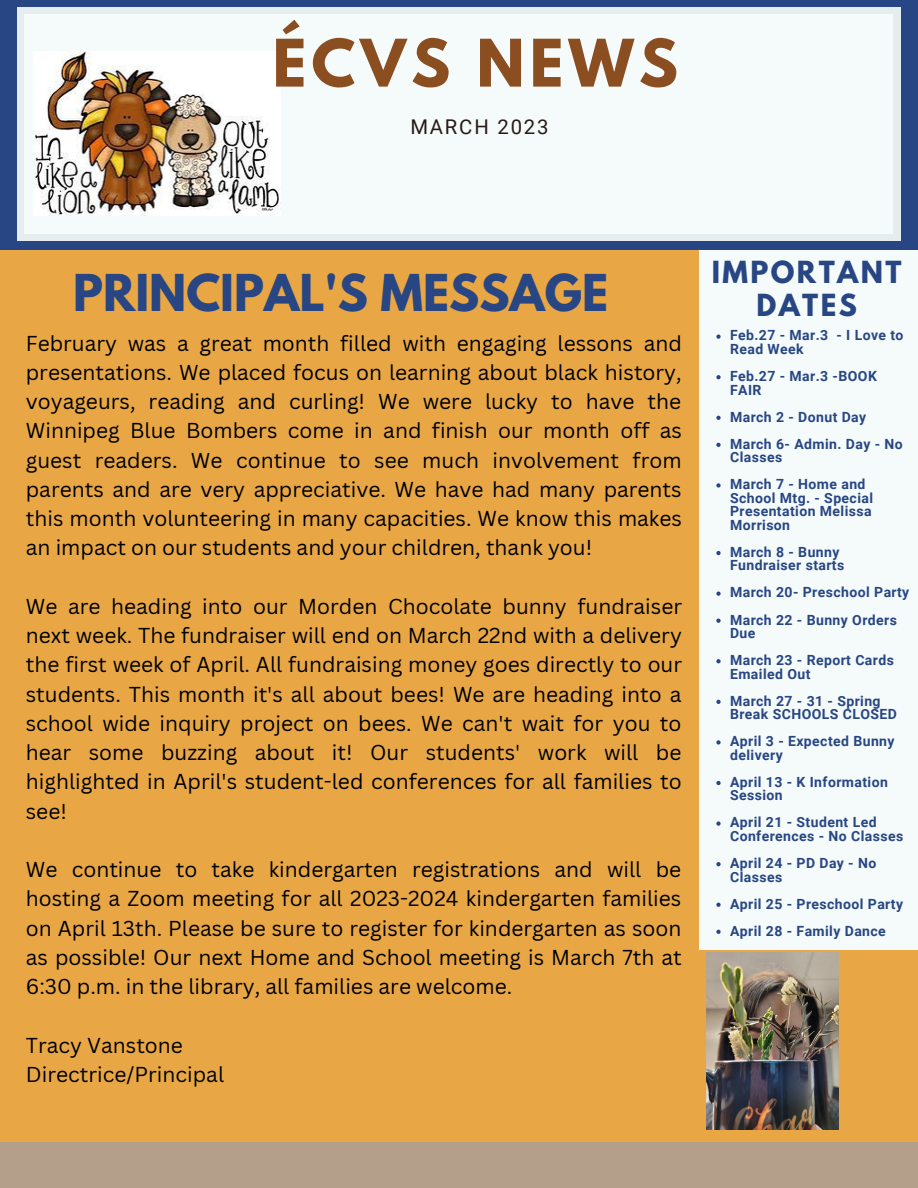
<style>
.page{position:relative;width:918px;height:1188px;background:#e8a744}
.page>*{position:absolute;margin:0;border:0;box-sizing:border-box;transform-origin:0 0}
.t1{font:700 58.05px "League Spartan";letter-spacing:.09em;color:#8b4e21}
.t2{font:700 45px "League Spartan";color:#274683}
.t3{font:700 27px/33.8px "League Spartan";letter-spacing:.09em;color:#274683;text-align:center}
.t4{font:21px/29.2px "Canva Sans";color:#000;text-align:justify}
.t5{font:20.25px "Roboto";letter-spacing:.09em;color:#271b17}
.t6{font:700 14.1px/27px "Roboto";letter-spacing:.03em;color:#274683}
</style>
<div class="page">
<div style="left:699px;top:250px;width:219px;height:700px;background:#f5fafa"></div>
<div style="left:0;top:0;width:918px;height:250px;background:#274683"></div>
<div style="left:17px;top:7px;width:883px;height:234px;background:#e6edef"></div>
<div style="left:25px;top:15px;width:868px;height:218px;background:#f5fafa"></div>
<div style="left:0;top:1142px;width:918px;height:46px;background:#b49f8a"></div>
<img style="left:35px;top:52px;width:246px;height:164px">
<img style="left:706px;top:953px;width:133px;height:177px">
<svg style="left:716px;top:335px;width:5px;height:4px"></svg>
<svg style="left:716px;top:375px;width:5px;height:4px"></svg>
<svg style="left:716px;top:416px;width:5px;height:4px"></svg>
<svg style="left:716px;top:443px;width:5px;height:4px"></svg>
<svg style="left:716px;top:483px;width:5px;height:5px"></svg>
<svg style="left:716px;top:551px;width:5px;height:4px"></svg>
<svg style="left:716px;top:592px;width:5px;height:4px"></svg>
<svg style="left:716px;top:619px;width:5px;height:4px"></svg>
<svg style="left:716px;top:659px;width:5px;height:4px"></svg>
<svg style="left:716px;top:700px;width:5px;height:4px"></svg>
<svg style="left:716px;top:740px;width:5px;height:5px"></svg>
<svg style="left:716px;top:781px;width:5px;height:4px"></svg>
<svg style="left:716px;top:821px;width:5px;height:5px"></svg>
<svg style="left:716px;top:862px;width:5px;height:4px"></svg>
<svg style="left:716px;top:903px;width:5px;height:4px"></svg>
<svg style="left:716px;top:930px;width:5px;height:4px"></svg>
<h1 class="t1" style="left:273px;top:34px;width:407px">ÉCVS NEWS</h1>
<p class="t5" style="left:410px;top:115px;width:140px">MARCH 2023</p>
<h2 class="t2" style="left:73px;top:270px;width:537px">PRINCIPAL'S MESSAGE</h2>
<p class="t4" style="left:26px;top:328px;width:658px">February was a great month filled with engaging lessons and presentations. We placed focus on learning about black history, voyageurs, reading and curling! We were lucky to have the Winnipeg Blue Bombers come in and finish our month off as guest readers. We continue to see much involvement from parents and are very appreciative. We have had many parents this month volunteering in many capacities. We know this makes an impact on our students and your children, thank you!</p>
<p class="t4" style="left:26px;top:591px;width:658px">We are heading into our Morden Chocolate bunny fundraiser next week. The fundraiser will end on March 22nd with a delivery the first week of April. All fundraising money goes directly to our students. This month it's all about bees! We are heading into a school wide inquiry project on bees. We can't wait for you to hear some buzzing about it! Our students' work will be highlighted in April's student-led conferences for all families to see!</p>
<p class="t4" style="left:26px;top:854px;width:657px">We continue to take kindergarten registrations and will be hosting a Zoom meeting for all 2023-2024 kindergarten families on April 13th. Please be sure to register for kindergarten as soon as possible! Our next Home and School meeting is March 7th at 6:30 p.m. in the library, all families are welcome.</p>
<p class="t4" style="left:26px;top:1030px;width:200px">Tracy Vanstone<br>Directrice/Principal</p>
<p class="t3" style="left:712px;top:258px;width:191px">IMPORTANT<br>DATES</p>
<p class="t6" style="left:730px;top:329px;width:175px;line-height:13.5px">Feb.27 - Mar.3 - I Love to<br>Read Week</p>
<p class="t6" style="left:730px;top:369px;width:148px;line-height:13.5px">Feb.27 - Mar.3 -BOOK<br>FAIR</p>
<p class="t6" style="left:730px;top:403px;width:174px">March 2 - Donut Day<br>March 6- Admin. Day - No</p>
<p class="t6" style="left:730px;top:444px;width:137px">Classes<br>March 7 - Home and</p>
<p class="t6" style="left:730px;top:491px;width:145px;line-height:13.5px;text-align:justify">School Mtg. - Special Presentation Melissa Morrison</p>
<p class="t6" style="left:730px;top:545px;width:116px;line-height:13.5px">March 8 - Bunny<br>Fundraiser starts</p>
<p class="t6" style="left:730px;top:579px;width:181px">March 20- Preschool Party<br>March 22 - Bunny Orders</p>
<p class="t6" style="left:730px;top:620px;width:165px">Due<br>March 23 - Report Cards</p>
<p class="t6" style="left:730px;top:660px;width:152px">Emailed Out<br>March 27 - 31 - Spring</p>
<p class="t6" style="left:730px;top:701px;width:168px">Break SCHOOLS CLOSED<br>April 3 - Expected Bunny</p>
<p class="t6" style="left:730px;top:741px;width:159px">delivery<br>April 13 - K Information</p>
<p class="t6" style="left:730px;top:782px;width:148px">Session<br>April 21 - Student Led</p>
<p class="t6" style="left:730px;top:823px;width:175px">Conferences - No Classes<br>April 24 - PD Day - No</p>
<p class="t6" style="left:730px;top:863px;width:174px">Classes<br>April 25 - Preschool Party<br>April 28 - Family Dance</p>
</div>
